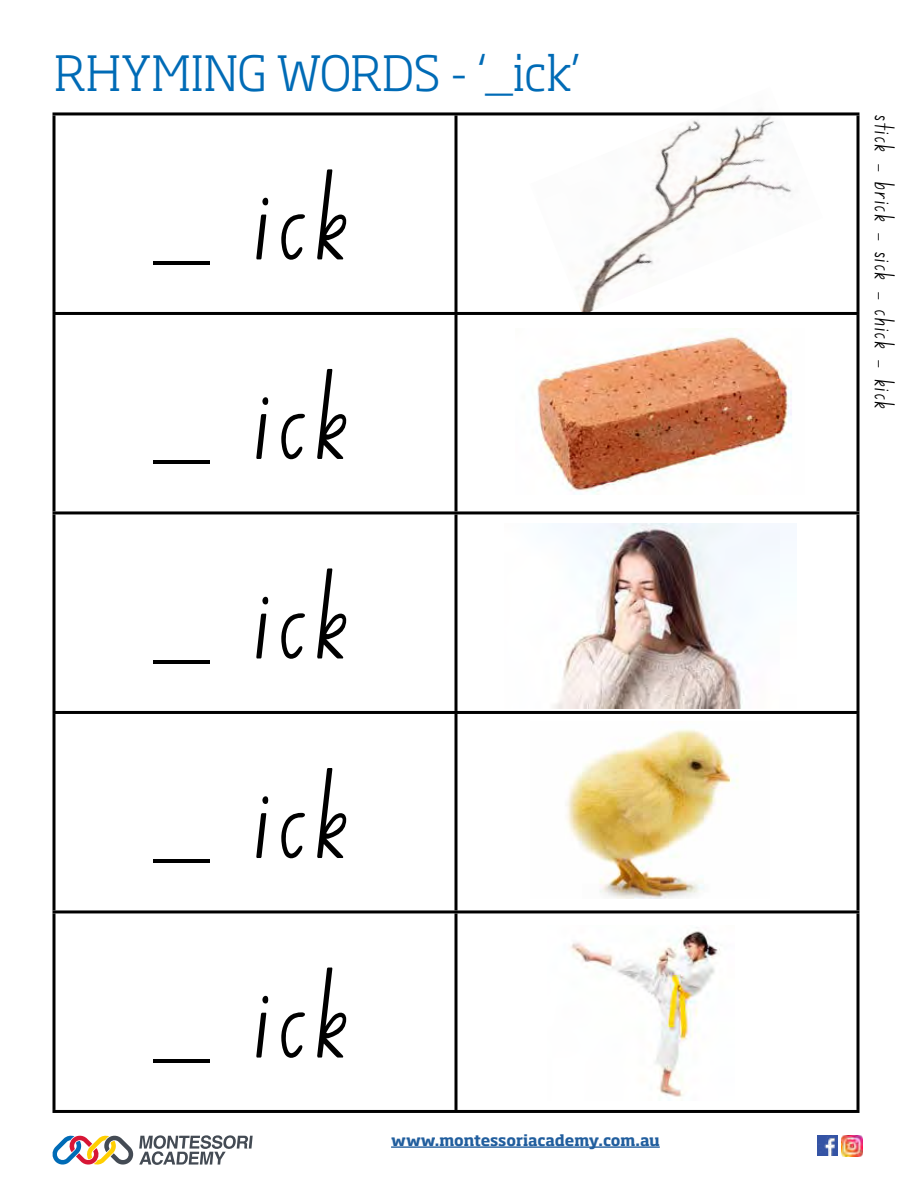
<style>
.page{position:relative;width:918px;height:1188px;background:#fff}
.page>*{position:absolute;margin:0;border:0;box-sizing:border-box;transform-origin:0 0}
.t1{font:135px/199.5px "NSW";color:#000;text-align:justify}
.t2{font:300 48px "Soho Std";color:#006bb6}
.t3{font:30px "NSW";color:#000}
.t4{font:700 15px "Soho Std";letter-spacing:-.01em;color:#215e9e}
</style>
<div class="page">
<img style="left:818px;top:1135px;width:20px;height:21px">
<img style="left:841px;top:1135px;width:22px;height:22px">
<hr style="left:391px;top:1146px;width:269px;height:2px;background:#215e9e">
<svg style="left:52px;top:1135px;width:201px;height:30px"></svg>
<img style="left:530px;top:115px;width:293px;height:197px">
<hr style="left:52px;top:112px;width:404px;height:3px;background:#000">
<svg style="left:52px;top:115px;width:4px;height:197px"></svg>
<hr style="left:456px;top:112px;width:404px;height:3px;background:#000">
<svg style="left:454px;top:115px;width:4px;height:197px"></svg>
<svg style="left:856px;top:115px;width:4px;height:197px"></svg>
<hr style="left:52px;top:312px;width:404px;height:3px;background:#000">
<svg style="left:52px;top:315px;width:4px;height:196px"></svg>
<hr style="left:456px;top:312px;width:404px;height:3px;background:#000">
<svg style="left:454px;top:315px;width:4px;height:196px"></svg>
<svg style="left:856px;top:315px;width:4px;height:196px"></svg>
<hr style="left:52px;top:511px;width:404px;height:3px;background:#000">
<svg style="left:52px;top:514px;width:4px;height:197px"></svg>
<hr style="left:456px;top:511px;width:404px;height:3px;background:#000">
<svg style="left:454px;top:514px;width:4px;height:197px"></svg>
<svg style="left:856px;top:514px;width:4px;height:197px"></svg>
<hr style="left:52px;top:711px;width:404px;height:3px;background:#000">
<svg style="left:52px;top:714px;width:4px;height:196px"></svg>
<hr style="left:456px;top:711px;width:404px;height:3px;background:#000">
<svg style="left:454px;top:714px;width:4px;height:196px"></svg>
<svg style="left:856px;top:714px;width:4px;height:196px"></svg>
<hr style="left:52px;top:910px;width:404px;height:3px;background:#000">
<svg style="left:52px;top:913px;width:4px;height:197px"></svg>
<hr style="left:456px;top:910px;width:404px;height:3px;background:#000">
<svg style="left:454px;top:913px;width:4px;height:197px"></svg>
<svg style="left:856px;top:913px;width:4px;height:197px"></svg>
<hr style="left:52px;top:1110px;width:404px;height:3px;background:#000">
<hr style="left:456px;top:1110px;width:404px;height:3px;background:#000">
<img style="left:536px;top:335px;width:256px;height:160px">
<img style="left:551px;top:524px;width:229px;height:185px">
<img style="left:566px;top:729px;width:173px;height:169px">
<img style="left:570px;top:927px;width:150px;height:170px">
<h2 class="t2" style="left:54px;top:43px;width:527px">RHYMING WORDS - ‘_ick’</h2>
<h1 class="t1" style="left:153px;top:134px;width:205px">_ ick _ ick _ ick _ ick _ ick</h1>
<p class="t4" style="left:391px;top:1130px;width:270px">www.montessoriacademy.com.au</p>
<h3 class="t3" style="left:896px;top:115px;width:297px;rotate:90deg">stick - brick - sick - chick - kick</h3>
</div>
